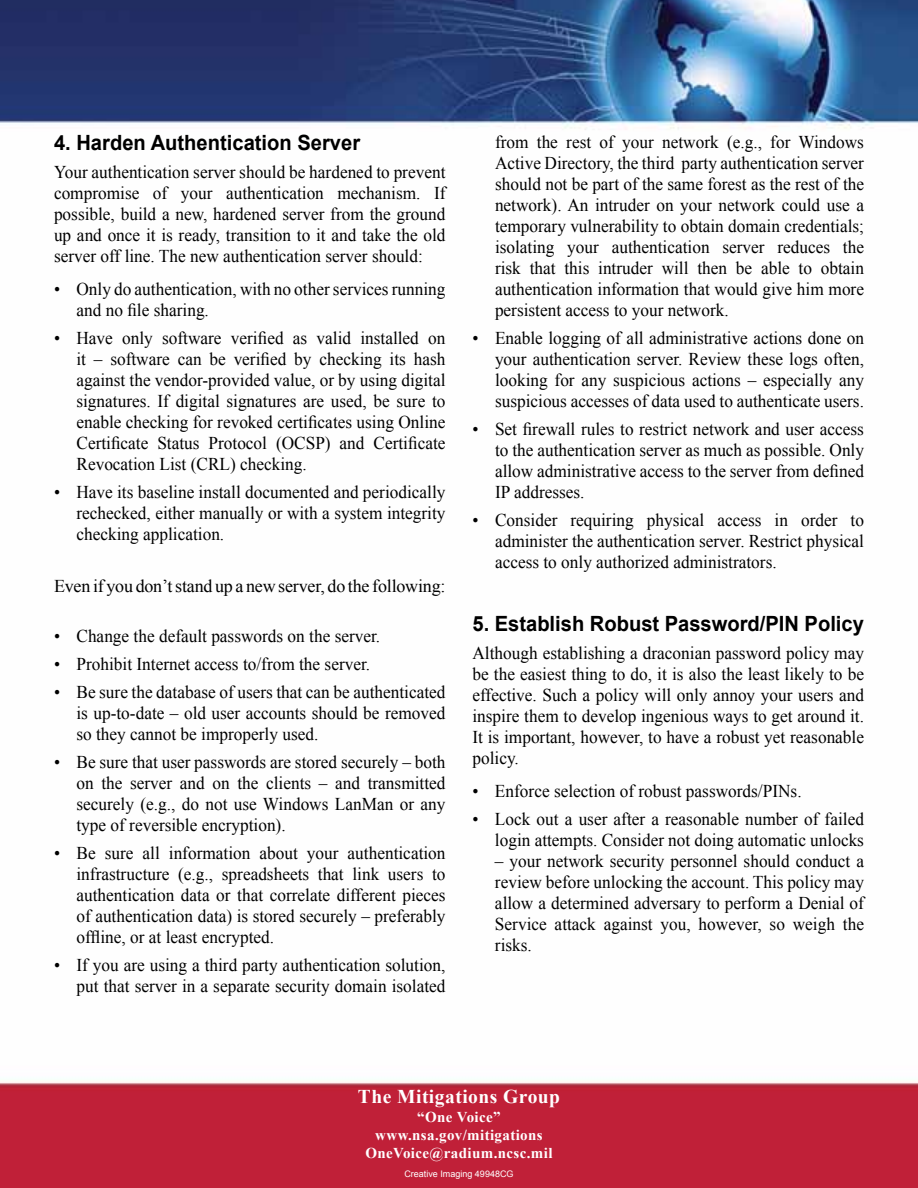
<style>
.page{position:relative;width:918px;height:1188px;background:#fff}
.page>*{position:absolute;margin:0;border:0;box-sizing:border-box;transform-origin:0 0}
.t1{font:700 21px "Arial";color:#000;scale:.96 1}
.t2{font:700 19.5px "Times New Roman";letter-spacing:.025em;color:#fff}
.t3{font:18px/21px "Times New Roman";color:#000;text-align:justify;scale:.96 1}
.t4{font:18px "Times New Roman";color:#000}
.t5{font:700 15px/18px "Times New Roman";letter-spacing:.025em;color:#fff;text-align:center}
.t6{font:9px "Arial";color:#fff}
</style>
<div class="page">
<img style="left:0;top:0;width:918px;height:1188px">
<p class="t1" style="left:54px;top:129px;width:320px">4. Harden Authentication Server</p>
<p class="t3" style="left:54px;top:161px;width:409px">Your authentication server should be hardened to prevent compromise of your authentication mechanism. If possible, build a new, hardened server from the ground up and once it is ready, transition to it and take the old server off line. The new authentication server should:</p>
<p class="t3" style="left:76px;top:278px;width:386px;text-indent:-22px">• Only do authentication, with no other services running and no file sharing.</p>
<p class="t3" style="left:76px;top:327px;width:386px;text-indent:-22px">• Have only software verified as valid installed on it – software can be verified by checking its hash against the vendor-provided value, or by using digital signatures. If digital signatures are used, be sure to enable checking for revoked certificates using Online Certificate Status Protocol (OCSP) and Certificate Revocation List (CRL) checking.</p>
<p class="t3" style="left:76px;top:481px;width:386px;text-indent:-22px">• Have its baseline install documented and periodically rechecked, either manually or with a system integrity checking application.</p>
<p class="t4" style="left:54px;top:573px;width:393px">Even if you don’t stand up a new server, do the following:</p>
<p class="t3" style="left:54px;top:625px;width:341px">• Change the default passwords on the server.</p>
<p class="t3" style="left:54px;top:654px;width:331px">• Prohibit Internet access to/from the server.</p>
<p class="t3" style="left:76px;top:682px;width:386px;text-indent:-22px">• Be sure the database of users that can be authenticated is up-to-date – old user accounts should be removed so they cannot be improperly used.</p>
<p class="t3" style="left:76px;top:752px;width:386px;text-indent:-22px">• Be sure that user passwords are stored securely – both on the server and on the clients – and transmitted securely (e.g., do not use Windows LanMan or any type of reversible encryption).</p>
<p class="t3" style="left:76px;top:843px;width:386px;text-indent:-22px">• Be sure all information about your authentication infrastructure (e.g., spreadsheets that link users to authentication data or that correlate different pieces of authentication data) is stored securely – preferably offline, or at least encrypted.</p>
<p class="t3" style="left:54px;top:955px;width:409px;text-align:right">• If you are using a third party authentication solution, put that server in a separate security domain isolated</p>
<p class="t3" style="left:495px;top:131px;width:386px">from the rest of your network (e.g., for Windows Active Directory, the third party authentication server should not be part of the same forest as the rest of the network). An intruder on your network could use a temporary vulnerability to obtain domain credentials; isolating your authentication server reduces the risk that this intruder will then be able to obtain authentication information that would give him more persistent access to your network.</p>
<p class="t3" style="left:495px;top:327px;width:386px;text-indent:-22px">• Enable logging of all administrative actions done on your authentication server. Review these logs often, looking for any suspicious actions – especially any suspicious accesses of data used to authenticate users.</p>
<p class="t3" style="left:495px;top:418px;width:386px;text-indent:-23px">• Set firewall rules to restrict network and user access to the authentication server as much as possible. Only allow administrative access to the server from defined IP addresses.</p>
<p class="t3" style="left:495px;top:509px;width:386px;text-indent:-22px">• Consider requiring physical access in order to administer the authentication server. Restrict physical access to only authorized administrators.</p>
<p class="t1" style="left:472px;top:610px;width:409px">5. Establish Robust Password/PIN Policy</p>
<p class="t3" style="left:472px;top:642px;width:409px">Although establishing a draconian password policy may be the easiest thing to do, it is also the least likely to be effective. Such a policy will only annoy your users and inspire them to develop ingenious ways to get around it.<br>It is important, however, to have a robust yet reasonable policy.</p>
<p class="t3" style="left:472px;top:780px;width:344px">• Enforce selection of robust passwords/PINs.</p>
<p class="t3" style="left:472px;top:808px;width:409px;text-align:right">• Lock out a user after a reasonable number of failed login attempts. Consider not doing automatic unlocks</p>
<p class="t3" style="left:495px;top:850px;width:386px">– your network security personnel should conduct a review before unlocking the account. This policy may allow a determined adversary to perform a Denial of Service attack against you, however, so weigh the risks.</p>
<p class="t2" style="left:358px;top:1083px;width:204px">The Mitigations Group</p>
<p class="t5" style="left:365px;top:1108px;width:189px">“One Voice” www.nsa.gov/mitigations<br>OneVoice@radium.ncsc.mil</p>
<p class="t6" style="left:404px;top:1168px;width:111px">Creative Imaging 49948CG</p>
</div>
